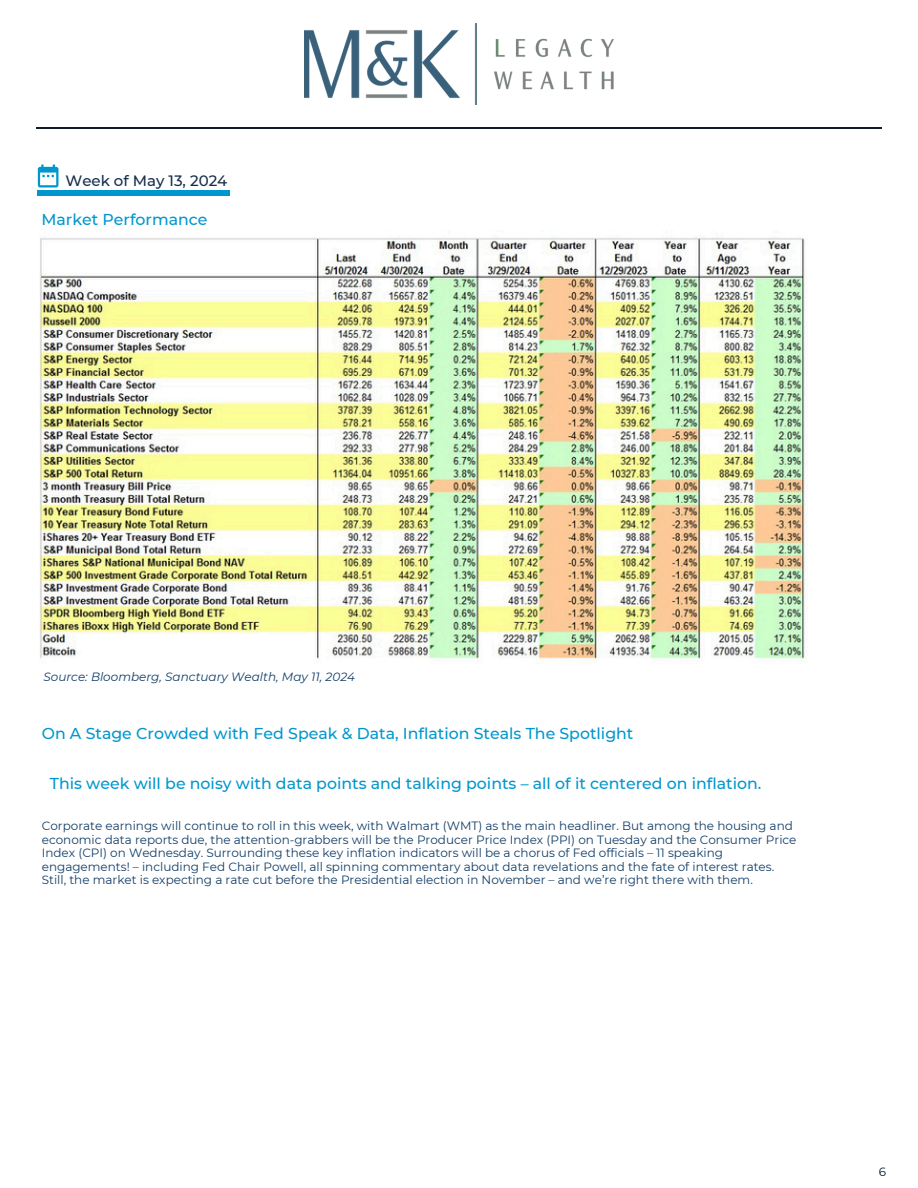
<style>
.page{position:relative;width:918px;height:1188px;background:#fff}
.page>*{position:absolute;margin:0;border:0;box-sizing:border-box;transform-origin:0 0}
.t1{font:500 15.75px "Montserrat";color:#0097ce}
.t2{font:500 15px "Montserrat";color:#162d4a}
.t3{font:12px/13.5px "Montserrat";color:#123e68}
.t4{font:italic 12px "Montserrat";color:#123e68}
.t5{font:12px "Montserrat";color:#00182f}
</style>
<div class="page">
<svg style="left:38px;top:165px;width:21px;height:23px"></svg>
<hr style="left:38px;top:191px;width:192px;height:4px;background:#0097ce">
<hr style="left:36px;top:127px;width:846px;height:2px;background:#121b2e">
<img style="left:40px;top:237px;width:765px;height:423px">
<img style="left:305px;top:24px;width:308px;height:81px">
<p class="t2" style="left:65px;top:171px;width:163px">Week of May 13, 2024</p>
<h1 class="t1" style="left:41px;top:209px;width:168px">Market Performance</h1>
<h1 class="t4" style="left:43px;top:669px;width:313px">Source: Bloomberg, Sanctuary Wealth, May 11, 2024</h1>
<h1 class="t1" style="left:42px;top:724px;width:593px">On A Stage Crowded with Fed Speak &amp; Data, Inflation Steals The Spotlight</h1>
<p class="t1" style="left:50px;top:774px;width:713px">This week will be noisy with data points and talking points – all of it centered on inflation.</p>
<h1 class="t3" style="left:42px;top:819px;width:756px">Corporate earnings will continue to roll in this week, with Walmart (WMT) as the main headliner. But among the housing and economic data reports due, the attention-grabbers will be the Producer Price Index (PPI) on Tuesday and the Consumer Price Index (CPI) on Wednesday. Surrounding these key inflation indicators will be a chorus of Fed officials – 11 speaking engagements! – including Fed Chair Powell, all spinning commentary about data revelations and the fate of interest rates.<br>Still, the market is expecting a rate cut before the Presidential election in November – and we’re right there with them.</h1>
<p class="t5" style="left:879px;top:1164px;width:9px">6</p>
</div>
